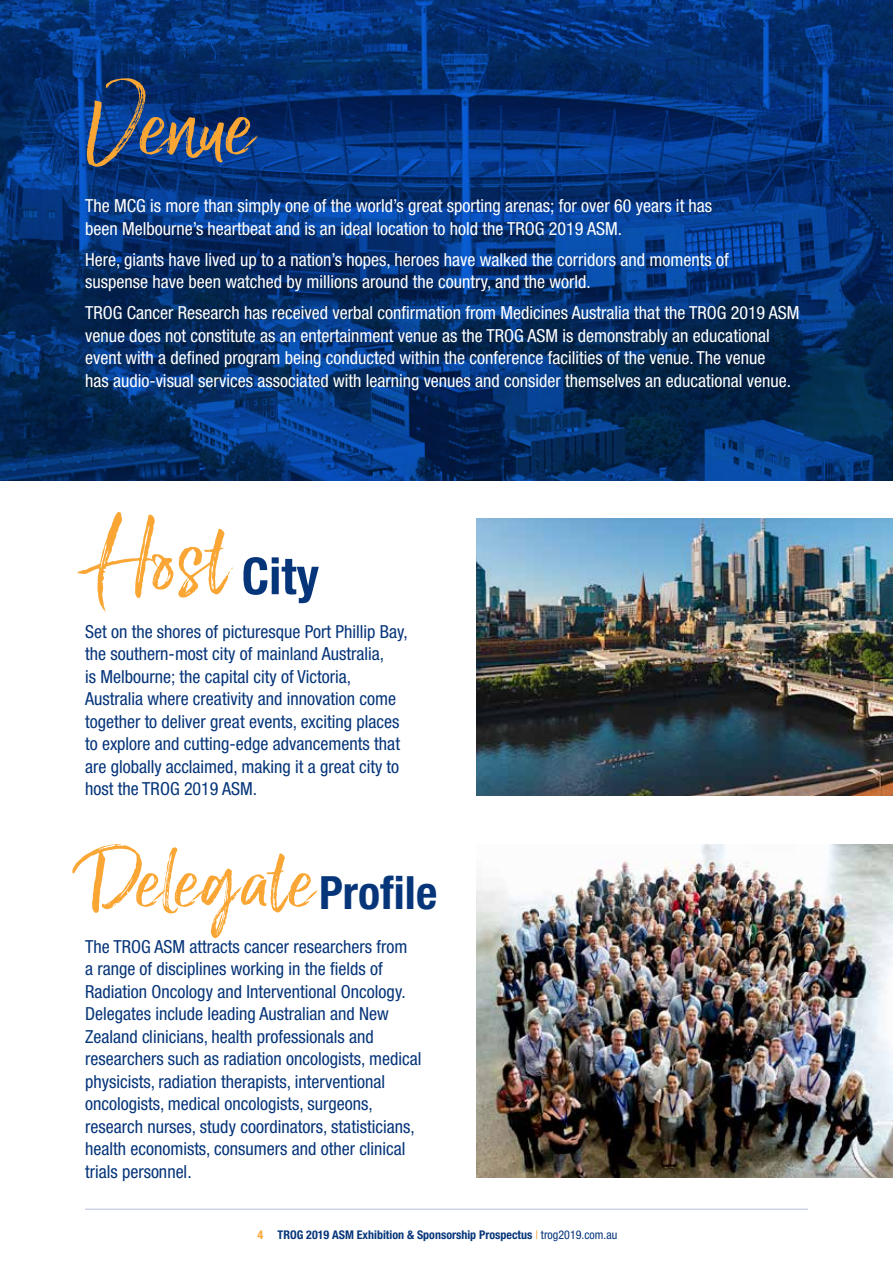
<style>
.page{position:relative;width:893px;height:1263px;background:#fff}
.page>*{position:absolute;margin:0;border:0;box-sizing:border-box;transform-origin:0 0}
.t1{font:106.5px "Lucky Fellas Upright";color:#faa634}
.t2{font:95.85px "Lucky Fellas Upright";color:#faa634}
.t3{font:700 condensed 51px "Helvetica Neue";color:#06357a}
.t4{font:condensed 18px/22.5px "Helvetica Neue LT Std";color:#06357a}
.t5{font:condensed 18px/22.5px "Helvetica Neue LT Std";color:#fff}
.t6{font:700 condensed 12px "Helvetica Neue LT Pro";color:#06357a}
.s1{font-family:"Helvetica Neue";font-weight:700;font-stretch:condensed;font-size:45.9px;color:#06357a}
.s2{color:#faa634}
.s3{font-family:"Helvetica Neue LT Std";font-weight:400;color:#faa634}
.s4{font-family:"Helvetica Neue LT Std";font-weight:400}
</style>
<div class="page">
<hr style="left:85px;top:1209px;width:723px;height:1px;background:#bbbfda">
<img style="left:0;top:0;width:893px;height:480px">
<img style="left:476px;top:519px;width:417px;height:276px">
<img style="left:476px;top:844px;width:417px;height:334px">
<h1 class="t1" style="left:85px;top:67px;width:170px">Venue</h1>
<p class="t5" style="left:85px;top:195px;width:629px">The MCG is more than simply one of the world’s great sporting arenas; for over 60 years it has been Melbourne’s heartbeat and is an ideal location to hold the TROG 2019 ASM.</p>
<p class="t5" style="left:85px;top:248px;width:645px">Here, giants have lived up to a nation’s hopes, heroes have walked the corridors and moments of suspense have been watched by millions around the country, and the world.</p>
<p class="t5" style="left:85px;top:302px;width:716px">TROG Cancer Research has received verbal confirmation from Medicines Australia that the TROG 2019 ASM venue does not constitute as an entertainment venue as the TROG ASM is demonstrably an educational event with a defined program being conducted within the conference facilities of the venue. The venue<br>has audio-visual services associated with learning venues and consider themselves an educational venue.</p>
<h1 class="t1" style="left:85px;top:501px;width:145px">Host</h1>
<h3 class="t3" style="left:242px;top:545px;width:79px">City</h3>
<p class="t4" style="left:85px;top:620px;width:324px">Set on the shores of picturesque Port Phillip Bay, the southern-most city of mainland Australia,<br>is Melbourne; the capital city of Victoria, Australia where creativity and innovation come together to deliver great events, exciting places to explore and cutting-edge advancements that are globally acclaimed, making it a great city to host the TROG 2019 ASM.</p>
<h2 class="t2" style="left:85px;top:828px;width:354px">Delegate<span class="s1">Profile</span></h2>
<p class="t4" style="left:85px;top:935px;width:338px">The TROG ASM attracts cancer researchers from<br>a range of disciplines working in the fields of Radiation Oncology and Interventional Oncology.<br>Delegates include leading Australian and New Zealand clinicians, health professionals and researchers such as radiation oncologists, medical physicists, radiation therapists, interventional oncologists, medical oncologists, surgeons, research nurses, study coordinators, statisticians, health economists, consumers and other clinical trials personnel.</p>
<p class="t6" style="left:257px;top:1227px;width:361px"><span class="s2">4</span> TROG 2019 ASM Exhibition &amp; Sponsorship Prospectus <span class="s3">|</span> <span class="s4">trog2019.com.au</span></p>
</div>
